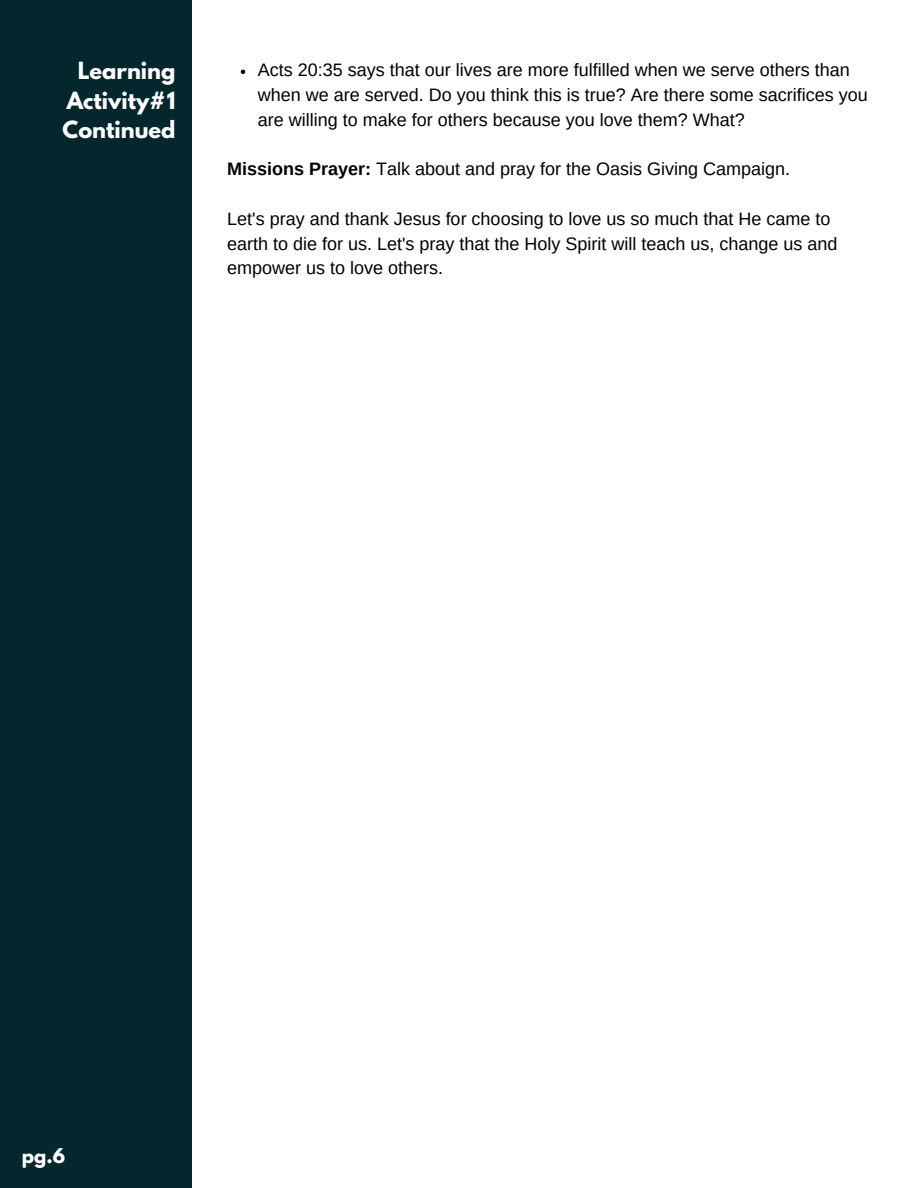
<style>
.page{position:relative;width:918px;height:1188px;background:#fff}
.page>*{position:absolute;margin:0;border:0;box-sizing:border-box;transform-origin:0 0}
.t1{font:700 21px/29.2px "League Spartan";color:#fff;text-align:justify}
.t2{font:18px/24.8px "Arimo";color:#000}
.t3{font:700 18px "League Spartan";color:#fff}
.s1{font-weight:700}
</style>
<div class="page">
<div style="left:0;top:0;width:191px;height:1188px;background:#03272d"></div>
<svg style="left:241px;top:70px;width:4px;height:4px"></svg>
<p class="t1" style="left:63px;top:59px;width:114px;text-indent:15px">Learning Activity#1<br>Continued</p>
<h1 class="t2" style="left:258px;top:58px;width:611px">Acts 20:35 says that our lives are more fulfilled when we serve others than when we are served. Do you think this is true? Are there some sacrifices you are willing to make for others because you love them? What?</h1>
<p class="t2" style="left:227px;top:157px;width:564px"><span class="s1">Missions Prayer:</span> Talk about and pray for the Oasis Giving Campaign.</p>
<p class="t2" style="left:227px;top:206px;width:612px">Let's pray and thank Jesus for choosing to love us so much that He came to earth to die for us. Let's pray that the Holy Spirit will teach us, change us and empower us to love others.</p>
<h2 class="t3" style="left:22px;top:1146px;width:45px">pg.6</h2>
</div>
